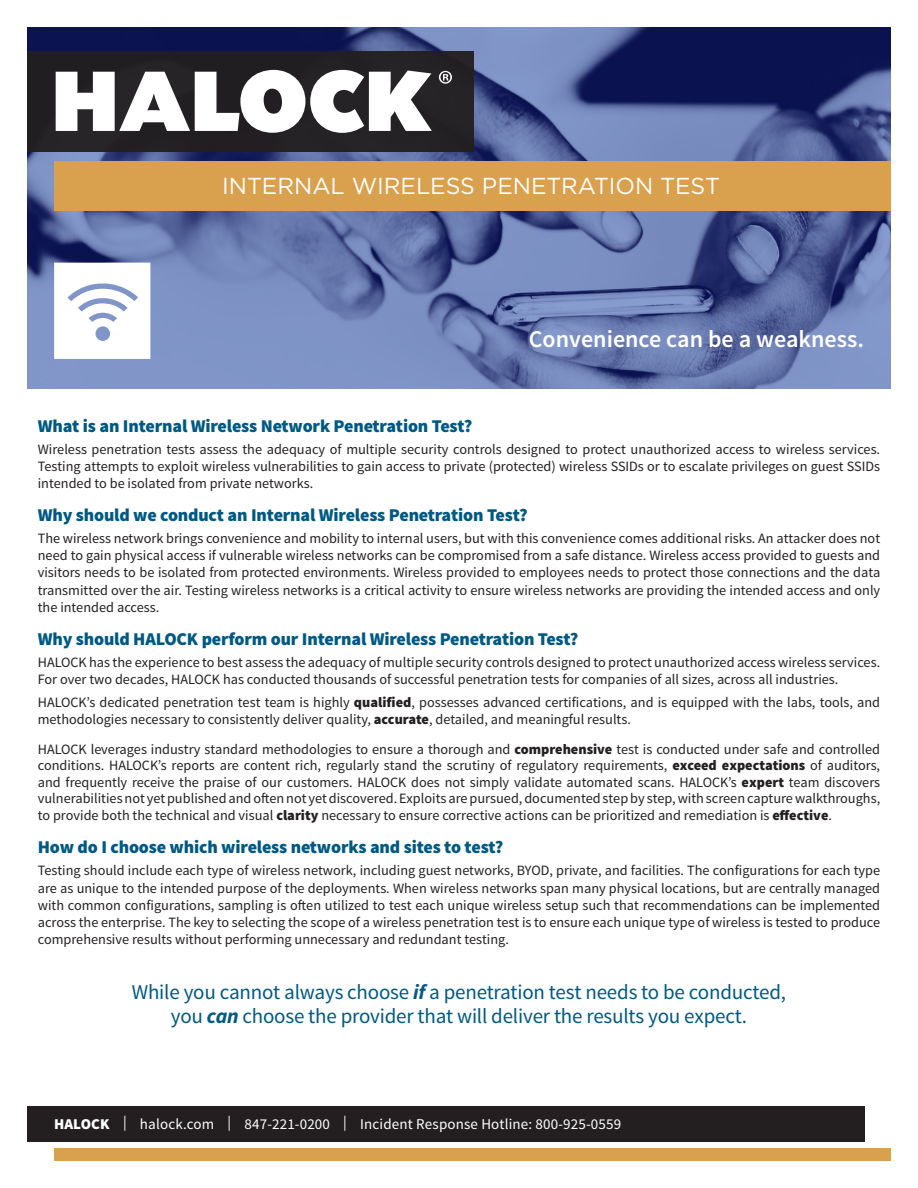
<style>
.page{position:relative;width:918px;height:1188px;background:#fff}
.page>*{position:absolute;margin:0;border:0;box-sizing:border-box;transform-origin:0 0}
.t1{font:600 24px "Source Sans Pro";color:#fff}
.t2{font:23.1px "Gotham";color:#fff}
.t3{font:21px/24px "Source Sans Pro";letter-spacing:-.01em;color:#005982;text-align:center}
.t4{font:900 18px "Source Sans Pro";letter-spacing:-.01em;color:#005982}
.t5{font:15px "Source Sans Pro";letter-spacing:.01em;color:#fff}
.t6{font:14.25px/17.2px "Source Sans Pro";color:#231f20;text-align:justify}
.s1{font-weight:900}
.s2{font-weight:700;font-style:italic}
</style>
<div class="page">
<img style="left:27px;top:27px;width:864px;height:361px">
<div style="left:27px;top:52px;width:447px;height:100px;background:#231f20"></div>
<div style="left:54px;top:162px;width:837px;height:49px;background:#d9a04d"></div>
<svg style="left:56px;top:70px;width:376px;height:63px"></svg>
<svg style="left:439px;top:71px;width:13px;height:13px"></svg>
<div style="left:27px;top:1106px;width:837px;height:36px;background:#231f20"></div>
<div style="left:54px;top:1148px;width:837px;height:13px;background:#d9a04d"></div>
<svg style="left:54px;top:263px;width:96px;height:96px"></svg>
<p class="t2" style="left:222px;top:171px;width:499px">INTERNAL WIRELESS PENETRATION TEST</p>
<p class="t1" style="left:529px;top:323px;width:337px">Convenience can be a weakness.</p>
<p class="t4" style="left:38px;top:414px;width:436px">What is an Internal Wireless Network Penetration Test?</p>
<p class="t6" style="left:38px;top:440px;width:844px">Wireless penetration tests assess the adequacy of multiple security controls designed to protect unauthorized access to wireless services.<br>Testing attempts to exploit wireless vulnerabilities to gain access to private (protected) wireless SSIDs or to escalate privileges on guest SSIDs intended to be isolated from private networks.</p>
<p class="t4" style="left:38px;top:503px;width:491px">Why should we conduct an Internal Wireless Penetration Test?</p>
<p class="t6" style="left:38px;top:530px;width:844px">The wireless network brings convenience and mobility to internal users, but with this convenience comes additional risks. An attacker does not need to gain physical access if vulnerable wireless networks can be compromised from a safe distance. Wireless access provided to guests and visitors needs to be isolated from protected environments. Wireless provided to employees needs to protect those connections and the data transmitted over the air. Testing wireless networks is a critical activity to ensure wireless networks are providing the intended access and only the intended access.</p>
<p class="t4" style="left:38px;top:627px;width:542px">Why should HALOCK perform our Internal Wireless Penetration Test?</p>
<p class="t6" style="left:38px;top:654px;width:844px">HALOCK has the experience to best assess the adequacy of multiple security controls designed to protect unauthorized access wireless services.<br>For over two decades, HALOCK has conducted thousands of successful penetration tests for companies of all sizes, across all industries.</p>
<p class="t6" style="left:38px;top:694px;width:844px;line-height:16.5px">HALOCK’s dedicated penetration test team is highly <span class="s1">qualified</span>, possesses advanced certifications, and is equipped with the labs, tools, and methodologies necessary to consistently deliver quality, <span class="s1">accurate</span>, detailed, and meaningful results.</p>
<p class="t6" style="left:38px;top:741px;width:844px;line-height:16.6px">HALOCK leverages industry standard methodologies to ensure a thorough and <span class="s1">comprehensive</span> test is conducted under safe and controlled conditions. HALOCK’s reports are content rich, regularly stand the scrutiny of regulatory requirements, <span class="s1">exceed expectations</span> of auditors, and frequently receive the praise of our customers. HALOCK does not simply validate automated scans. HALOCK’s <span class="s1">expert</span> team discovers vulnerabilities not yet published and often not yet discovered. Exploits are pursued, documented step by step, with screen capture walkthroughs, to provide both the technical and visual <span class="s1">clarity</span> necessary to ensure corrective actions can be prioritized and remediation is <span class="s1">effective</span>.</p>
<p class="t4" style="left:38px;top:836px;width:467px">How do I choose which wireless networks and sites to test?</p>
<p class="t6" style="left:38px;top:862px;width:844px">Testing should include each type of wireless network, including guest networks, BYOD, private, and facilities. The configurations for each type are as unique to the intended purpose of the deployments. When wireless networks span many physical locations, but are centrally managed with common configurations, sampling is often utilized to test each unique wireless setup such that recommendations can be implemented across the enterprise. The key to selecting the scope of a wireless penetration test is to ensure each unique type of wireless is tested to produce comprehensive results without performing unnecessary and redundant testing.</p>
<p class="t3" style="left:132px;top:980px;width:656px">While you cannot always choose <span class="s2">if</span> a penetration test needs to be conducted, you <span class="s2">can</span> choose the provider that will deliver the results you expect.</p>
<p class="t5" style="left:54px;top:1115px;width:569px"><span class="s1">HALOCK</span> | halock.com | 847-221-0200 | Incident Response Hotline: 800-925-0559</p>
</div>
